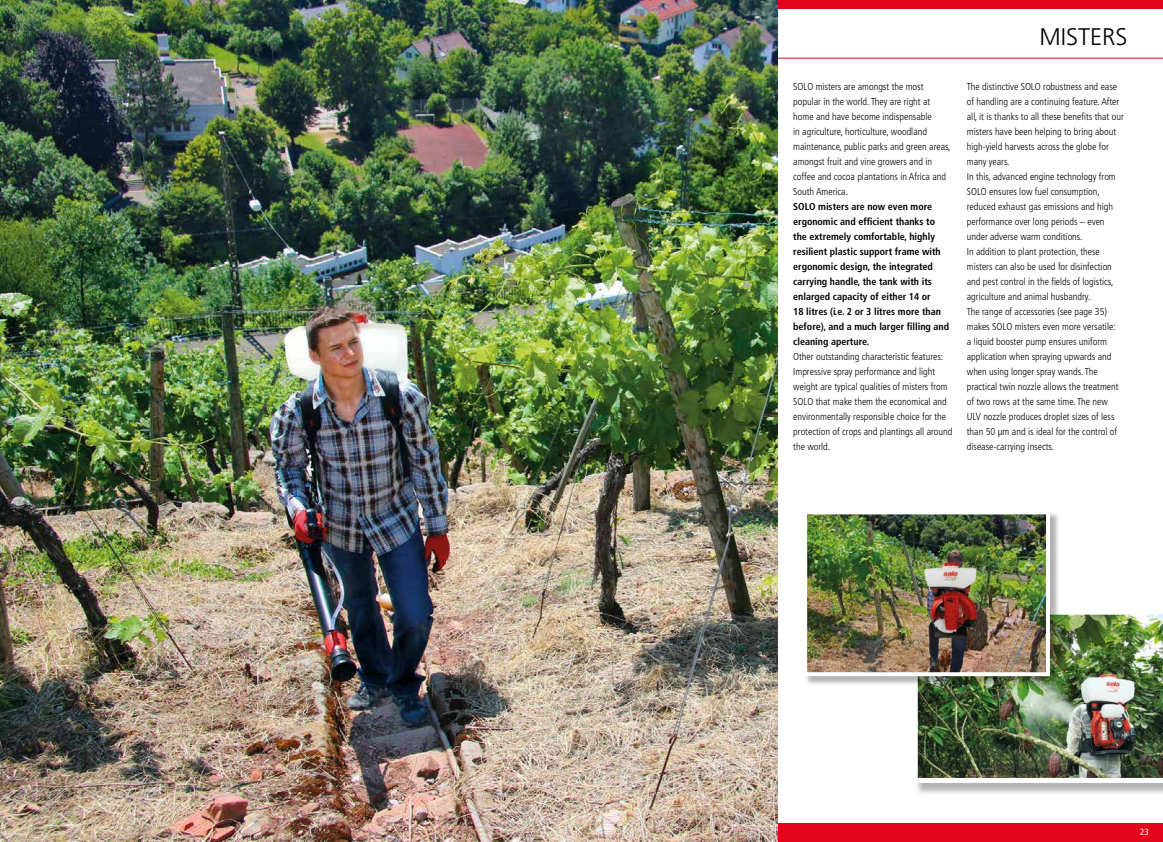
<style>
.page{position:relative;width:1163px;height:842px;background:#fff}
.page>*{position:absolute;margin:0;border:0;box-sizing:border-box;transform-origin:0 0}
.t1{font:300 24px "Frutiger LT Pro";color:#000}
.t2{font:300 condensed 10px/15px "Frutiger LT Pro";color:#000}
.t3{font:700 condensed 10px/15px "Frutiger LT Pro";color:#000}
.t4{font:condensed 9px "Frutiger LT Pro";color:#fff}
</style>
<div class="page">
<div style="left:0;top:0;width:1162px;height:9px;background:#e3051b"></div>
<div style="left:0;top:823px;width:1162px;height:19px;background:#e3051b"></div>
<hr style="left:0;top:58px;width:1162px;height:1px;background:#e3051b">
<img style="left:0;top:0;width:777px;height:842px">
<div style="left:914px;top:611px;width:248px;height:184px;background:#000;opacity:.3"></div>
<img style="left:914px;top:611px;width:248px;height:172px">
<div style="left:804px;top:512px;width:255px;height:174px;background:#000;opacity:.3"></div>
<img style="left:808px;top:515px;width:236px;height:156px">
<div style="left:803px;top:510px;width:246px;height:166px;border:4px solid #fff"></div>
<p class="t2" style="left:793px;top:79px;width:159px">SOLO misters are amongst the most popular in the world. They are right at home and have become indispensable<br>in agriculture, horticulture, woodland maintenance, public parks and green areas, amongst fruit and vine growers and in coffee and cocoa plantations in Africa and South America.</p>
<p class="t3" style="left:793px;top:199px;width:157px">SOLO misters are now even more ergonomic and efficient thanks to the extremely comfortable, highly resilient plastic support frame with ergonomic design, the integrated carrying handle, the tank with its enlarged capacity of either 14 or<br>18 litres (i.e. 2 or 3 litres more than before), and a much larger filling and cleaning aperture.</p>
<p class="t2" style="left:793px;top:349px;width:161px">Other outstanding characteristic features:<br>Impressive spray performance and light weight are typical qualities of misters from SOLO that make them the economical and environmentally responsible choice for the protection of crops and plantings all around the world.</p>
<h1 class="t1" style="left:1039px;top:23px;width:90px">MISTERS</h1>
<p class="t2" style="left:966px;top:79px;width:158px">The distinctive SOLO robustness and ease of handling are a continuing feature. After all, it is thanks to all these benefits that our misters have been helping to bring about high-yield harvests across the globe for many years.<br>In this, advanced engine technology from SOLO ensures low fuel consumption, reduced exhaust gas emissions and high performance over long periods – even under adverse warm conditions.<br>In addition to plant protection, these misters can also be used for disinfection and pest control in the fields of logistics, agriculture and animal husbandry.<br>The range of accessories (see page 35) makes SOLO misters even more versatile:<br>a liquid booster pump ensures uniform application when spraying upwards and when using longer spray wands. The practical twin nozzle allows the treatment of two rows at the same time. The new ULV nozzle produces droplet sizes of less than 50 µm and is ideal for the control of disease-carrying insects.</p>
<p class="t4" style="left:1140px;top:826px;width:10px">23</p>
</div>
